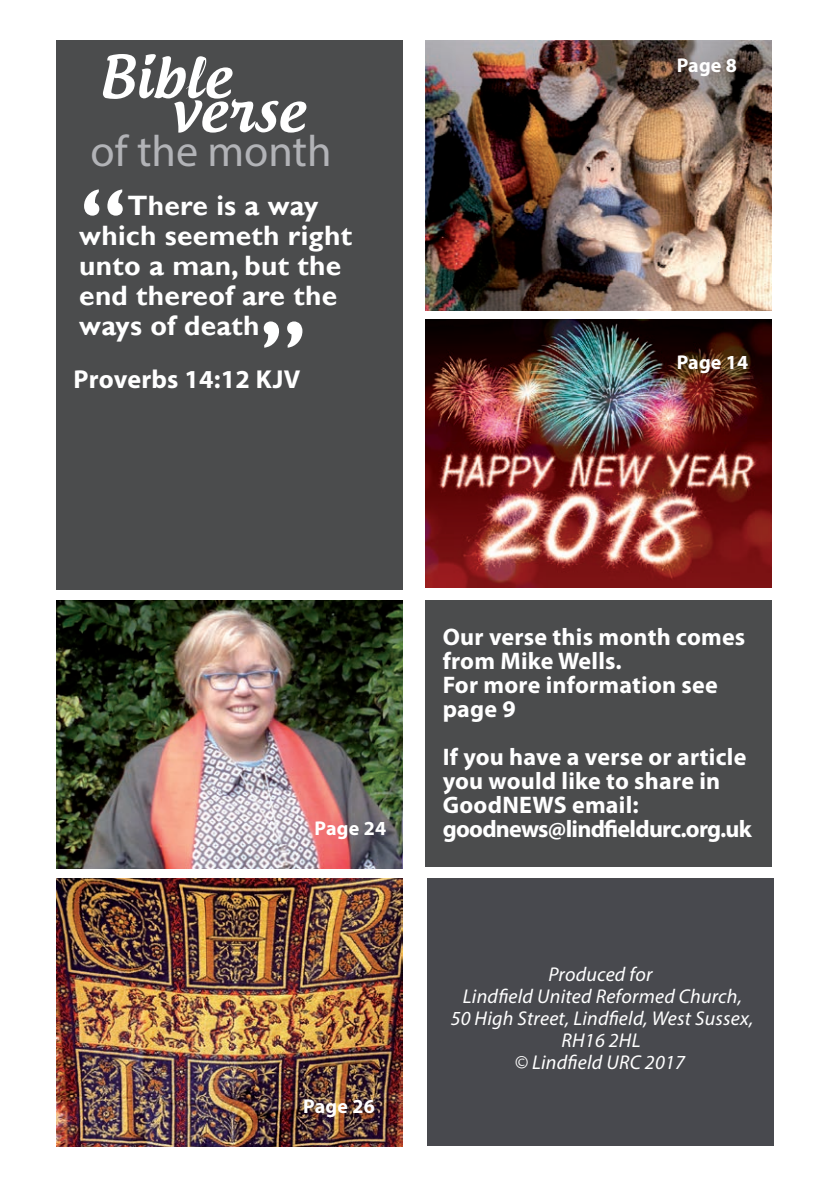
<style>
.page{position:relative;width:840px;height:1191px;background:#fff}
.page>*{position:absolute;margin:0;border:0;box-sizing:border-box;transform-origin:0 0}
.t1{font:700 84px "Gill Sans";color:#fff}
.t2{font:500 56px "Androgyne";letter-spacing:.01em;color:#fff}
.t3{font:44px "Myriad Pro";color:#b2b3b7}
.t4{font:700 28px/30px "Gill Sans";letter-spacing:.01em;color:#fff}
.t5{font:700 26px "Myriad Pro";letter-spacing:.01em;color:#fff}
.t6{font:700 24px/24px "Myriad Pro";letter-spacing:.01em;color:#fff}
.t7{font:italic 20px/22px "Myriad Pro";letter-spacing:.01em;color:#fff;text-align:center}
.t8{font:700 20px "Myriad Pro";letter-spacing:.01em;color:#fff}
</style>
<div class="page">
<img style="left:57px;top:600px;width:346px;height:268px">
<div style="left:425px;top:600px;width:346px;height:266px;background:#4b4c4d"></div>
<div style="left:57px;top:40px;width:346px;height:550px;background:#4b4c4d"></div>
<img style="left:425px;top:40px;width:346px;height:270px">
<img style="left:425px;top:319px;width:346px;height:268px">
<img style="left:57px;top:878px;width:346px;height:268px">
<div style="left:427px;top:878px;width:345px;height:268px;background:#48494e"></div>
<h2 class="t2" style="left:99px;top:41px;width:133px">Bible</h2>
<h2 class="t2" style="left:171px;top:75px;width:135px">verse</h2>
<h3 class="t3" style="left:91px;top:124px;width:242px">of the month</h3>
<h1 class="t1" style="left:79px;top:169px;width:49px">“</h1>
<p class="t4" style="left:79px;top:192px;width:274px;text-indent:48px">There is a way which seemeth right unto a man, but the end thereof are the ways of death</p>
<p class="t5" style="left:73px;top:362px;width:228px">Proverbs 14:12 KJV</p>
<h1 class="t1" style="left:260px;top:301px;width:49px">”</h1>
<p class="t8" style="left:676px;top:52px;width:62px">Page 8</p>
<p class="t8" style="left:676px;top:349px;width:73px">Page 14</p>
<p class="t8" style="left:314px;top:814px;width:73px">Page 24</p>
<p class="t8" style="left:303px;top:1093px;width:73px">Page 26</p>
<p class="t6" style="left:442px;top:624px;width:304px">Our verse this month comes from Mike Wells.<br>For more information see page 9</p>
<p class="t6" style="left:442px;top:744px;width:310px">If you have a verse or article you would like to share in<br>GoodNEWS email: goodnews@lindfieldurc.org.uk</p>
<p class="t7" style="left:450px;top:963px;width:304px">Produced for<br>Lindfield United Reformed Church,<br>50 High Street, Lindfield, West Sussex,<br>RH16 2HL<br>© Lindfield URC 2017</p>
</div>
